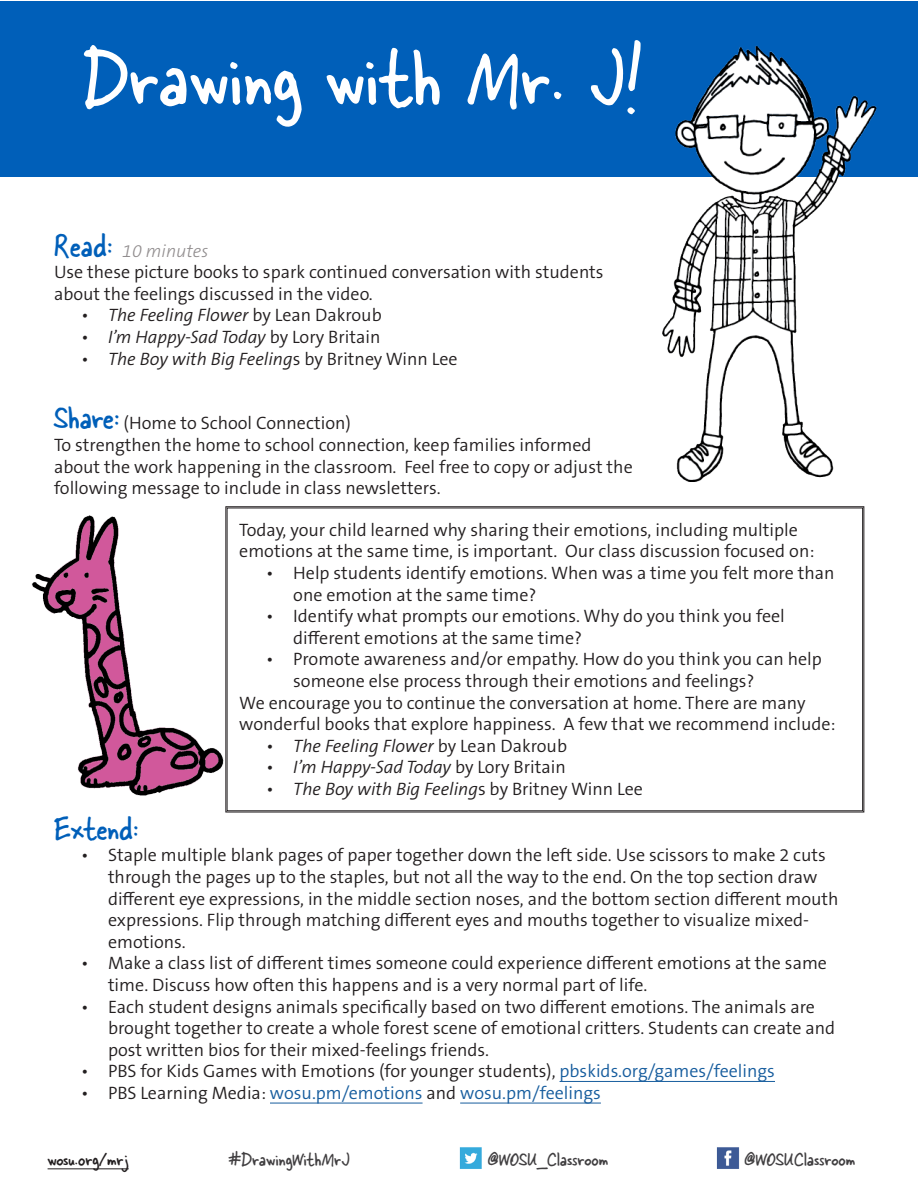
<style>
.page{position:relative;width:918px;height:1188px;background:#fff}
.page>*{position:absolute;margin:0;border:0;box-sizing:border-box;transform-origin:0 0}
.t1{font:90px "Skippy Sharp";color:#fff}
.t2{font:36px "Skippy Sharp";color:#005fb9}
.t3{font:21px "Skippy Sharp";color:#413f41}
.t4{font:21px "Skippy Sharp";color:#231f20}
.t5{font:300 18px/21.6px "The Sans B W4";color:#231f20}
.t6{font:italic 300 18px "The Sans B W4";color:#231f20}
.t7{font:300 18px "The Sans B W4";color:#175d9e}
.s1{font-family:"Skippy Sharp";font-weight:400;font-size:36px;color:#005fb9}
.s2{font-family:"The Sans B W3";font-style:italic;color:#918d8e}
.s3{font-style:normal}
.s4{color:#175d9e}
.s5{color:#231f20}
</style>
<div class="page">
<hr style="left:48px;top:1169px;width:81px;height:1px;background:#231f20">
<img style="left:716px;top:1147px;width:24px;height:22px">
<img style="left:459px;top:1147px;width:23px;height:22px">
<div style="left:0;top:1px;width:918px;height:175px;background:#005fb9"></div>
<hr style="left:560px;top:1081px;width:215px;height:1px;background:#175d9e">
<hr style="left:270px;top:1103px;width:153px;height:1px;background:#175d9e">
<hr style="left:460px;top:1103px;width:141px;height:1px;background:#175d9e">
<svg style="left:226px;top:506px;width:638px;height:306px"></svg>
<img style="left:651px;top:46px;width:230px;height:436px">
<img style="left:32px;top:506px;width:202px;height:304px">
<p class="t1" style="left:82px;top:13px;width:562px">Drawing with Mr. J!</p>
<p class="t5" style="left:54px;top:240px;width:551px"><span class="s1">Read:</span> <span class="s2">10 minutes<br></span>Use these picture books to spark continued conversation with students about the feelings discussed in the video.</p>
<p class="t6" style="left:81px;top:304px;width:302px">• The Feeling Flower <span class="s3">by Lean Dakroub</span></p>
<p class="t6" style="left:81px;top:326px;width:301px">• I’m Happy-Sad Today <span class="s3">by Lory Britain</span></p>
<p class="t6" style="left:81px;top:348px;width:378px">• The Boy with Big Feeling<span class="s3">s by Britney Winn Lee</span></p>
<p class="t5" style="left:54px;top:413px;width:298px"><span class="s1">Share:</span> (Home to School Connection)</p>
<p class="t5" style="left:54px;top:434px;width:580px">To strengthen the home to school connection, keep families informed about the work happening in the classroom. Feel free to copy or adjust the following message to include in class newsletters.</p>
<p class="t5" style="left:239px;top:519px;width:577px">Today, your child learned why sharing their emotions, including multiple emotions at the same time, is important. Our class discussion focused on:</p>
<p class="t5" style="left:293px;top:562px;width:543px;text-indent:-27px">• Help students identify emotions. When was a time you felt more than one emotion at the same time?</p>
<p class="t5" style="left:293px;top:605px;width:493px;text-indent:-27px">• Identify what prompts our emotions. Why do you think you feel different emotions at the same time?</p>
<p class="t5" style="left:293px;top:649px;width:530px;text-indent:-27px">• Promote awareness and/or empathy. How do you think you can help someone else process through their emotions and feelings?</p>
<p class="t5" style="left:239px;top:692px;width:598px">We encourage you to continue the conversation at home. There are many wonderful books that explore happiness. A few that we recommend include:</p>
<p class="t6" style="left:266px;top:735px;width:302px">• The Feeling Flower <span class="s3">by Lean Dakroub</span></p>
<p class="t6" style="left:266px;top:757px;width:301px">• I’m Happy-Sad Today <span class="s3">by Lory Britain</span></p>
<p class="t6" style="left:266px;top:778px;width:378px">• The Boy with Big Feeling<span class="s3">s by Britney Winn Lee</span></p>
<p class="t2" style="left:54px;top:802px;width:86px">Extend:</p>
<p class="t5" style="left:108px;top:845px;width:732px;text-indent:-27px">• Staple multiple blank pages of paper together down the left side. Use scissors to make 2 cuts through the pages up to the staples, but not all the way to the end. On the top section draw different eye expressions, in the middle section noses, and the bottom section different mouth expressions. Flip through matching different eyes and mouths together to visualize mixed&shy;emotions.</p>
<p class="t5" style="left:108px;top:953px;width:721px;text-indent:-27px">• Make a class list of different times someone could experience different emotions at the same time. Discuss how often this happens and is a very normal part of life.</p>
<p class="t5" style="left:108px;top:996px;width:729px;text-indent:-27px">• Each student designs animals specifically based on two different emotions. The animals are brought together to create a whole forest scene of emotional critters. Students can create and post written bios for their mixed-feelings friends.</p>
<p class="t5" style="left:81px;top:1061px;width:696px">• PBS for Kids Games with Emotions (for younger students), <span class="s4">pbskids.org/games/feelings</span></p>
<p class="t7" style="left:81px;top:1081px;width:521px"><span class="s5">• PBS Learning Media:</span> wosu.pm/emotions <span class="s5">and</span> wosu.pm/feelings</p>
<p class="t4" style="left:48px;top:1144px;width:83px">wosu.org/mrj</p>
<p class="t3" style="left:228px;top:1144px;width:123px">#DrawingWithMrJ</p>
<p class="t3" style="left:488px;top:1144px;width:122px">@WOSU_Classroom</p>
<p class="t3" style="left:744px;top:1144px;width:113px">@WOSUClassroom</p>
</div>
